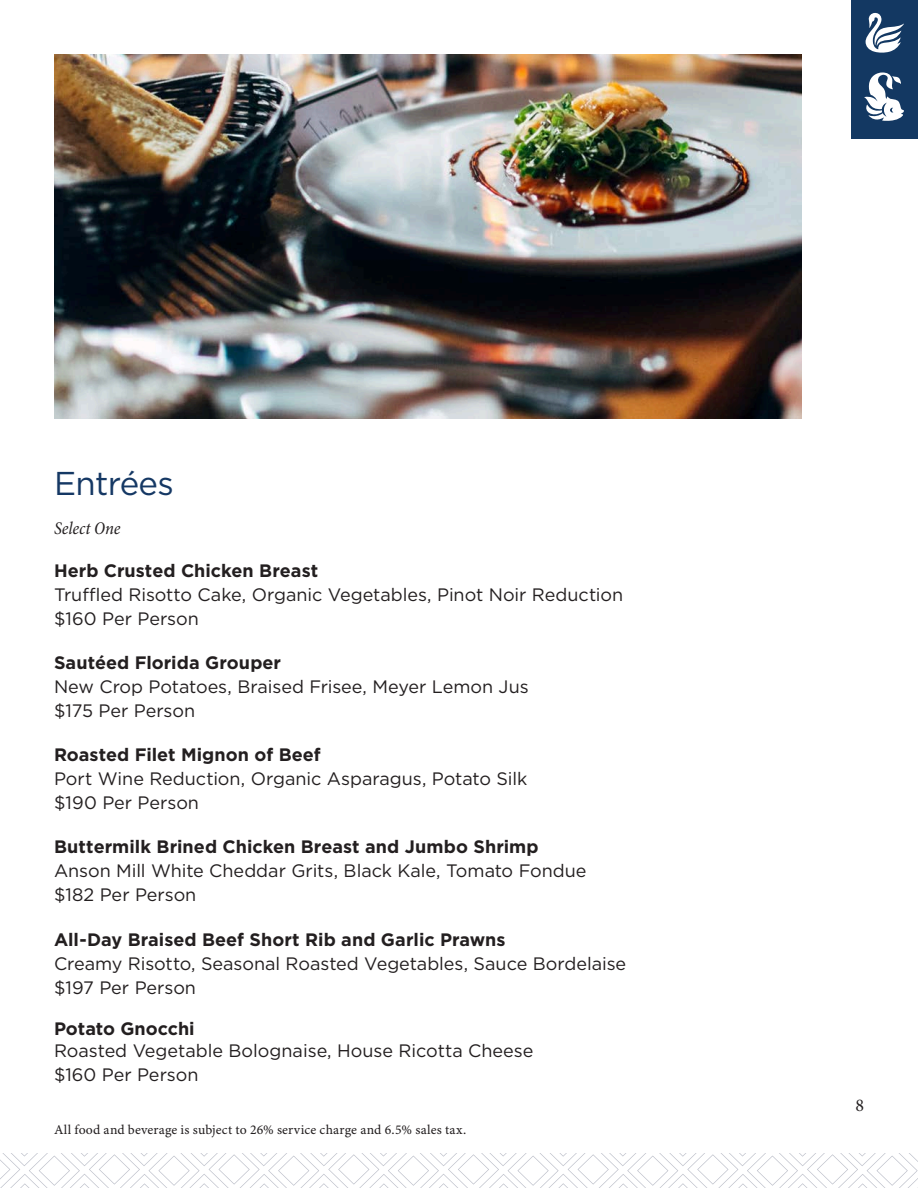
<style>
.page{position:relative;width:918px;height:1188px;background:#fff}
.page>*{position:absolute;margin:0;border:0;box-sizing:border-box;transform-origin:0 0}
.t1{font:33px "Gotham";letter-spacing:-.02em;color:#153864}
.t2{font:18px/24px "Gotham";color:#231f20}
.t3{font:700 18px "Gotham";color:#231f20}
.t4{font:italic condensed 18px "Minion Pro";letter-spacing:-.005em;color:#231f20}
.t5{font:18px "Minion Pro";color:#231f20}
.t6{font:13.5px "Minion Pro Capt";letter-spacing:.01em;color:#231f20}
</style>
<div class="page">
<svg style="left:0;top:1153px;width:918px;height:35px"></svg>
<div style="left:851px;top:0;width:67px;height:138px;background:#133862"></div>
<svg style="left:864px;top:72px;width:40px;height:49px"></svg>
<svg style="left:865px;top:13px;width:39px;height:40px"></svg>
<img style="left:54px;top:54px;width:748px;height:365px">
<h1 class="t1" style="left:54px;top:463px;width:121px">Entrées</h1>
<p class="t4" style="left:54px;top:518px;width:68px">Select One</p>
<p class="t3" style="left:54px;top:558px;width:266px">Herb Crusted Chicken Breast</p>
<p class="t2" style="left:54px;top:582px;width:571px">Truffled Risotto Cake, Organic Vegetables, Pinot Noir Reduction $160 Per Person</p>
<p class="t3" style="left:54px;top:651px;width:229px">Sautéed Florida Grouper</p>
<p class="t2" style="left:54px;top:674px;width:476px">New Crop Potatoes, Braised Frisee, Meyer Lemon Jus $175 Per Person</p>
<p class="t3" style="left:54px;top:743px;width:268px">Roasted Filet Mignon of Beef</p>
<p class="t2" style="left:54px;top:766px;width:475px">Port Wine Reduction, Organic Asparagus, Potato Silk $190 Per Person</p>
<p class="t3" style="left:54px;top:835px;width:486px">Buttermilk Brined Chicken Breast and Jumbo Shrimp</p>
<p class="t2" style="left:54px;top:859px;width:534px">Anson Mill White Cheddar Grits, Black Kale, Tomato Fondue $182 Per Person</p>
<p class="t3" style="left:54px;top:927px;width:453px">All-Day Braised Beef Short Rib and Garlic Prawns</p>
<p class="t2" style="left:54px;top:951px;width:574px">Creamy Risotto, Seasonal Roasted Vegetables, Sauce Bordelaise $197 Per Person</p>
<p class="t3" style="left:54px;top:1017px;width:142px">Potato Gnocchi</p>
<p class="t2" style="left:54px;top:1038px;width:481px">Roasted Vegetable Bolognaise, House Ricotta Cheese $160 Per Person</p>
<p class="t6" style="left:54px;top:1122px;width:414px">All food and beverage is subject to 26% service charge and 6.5% sales tax.</p>
<p class="t5" style="left:855px;top:1094px;width:10px">8</p>
</div>
